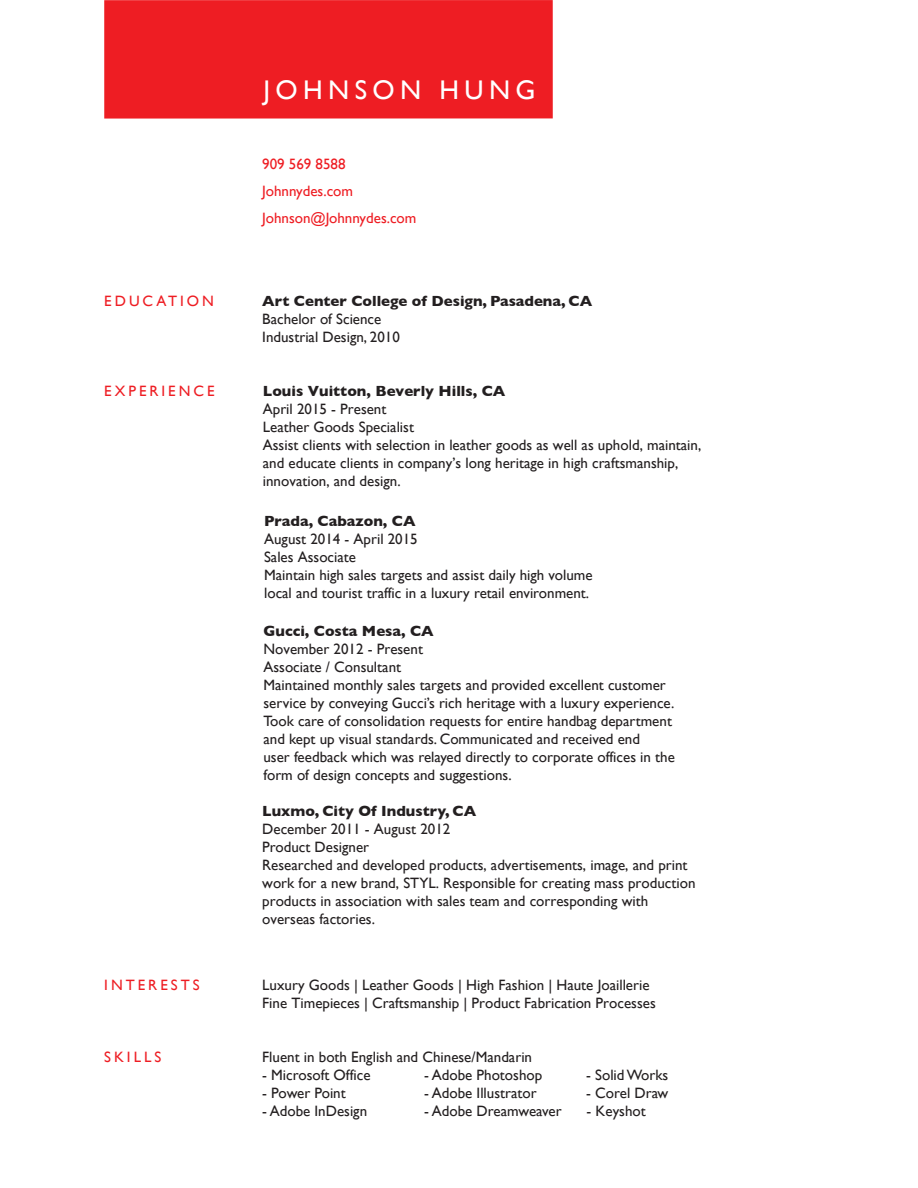
<style>
.page{position:relative;width:918px;height:1188px;background:#fff}
.page>*{position:absolute;margin:0;border:0;box-sizing:border-box;transform-origin:0 0}
.t1{font:27px "Gill Sans";letter-spacing:.2em;color:#fff}
.t2{font:15px/18px "Gill Sans";color:#231f20}
.t3{font:700 15px "Gill Sans";color:#231f20}
.t4{font:15px/27px "Gill Sans";color:#ee1d23}
.t5{font:15px "Gill Sans";letter-spacing:.2em;color:#ee1d23}
</style>
<div class="page">
<div style="left:104px;top:0;width:449px;height:119px;background:#ee1d23"></div>
<h1 class="t1" style="left:263px;top:74px;width:274px">JOHNSON HUNG</h1>
<p class="t4" style="left:262px;top:151px;width:156px">909 569 8588<br>Johnnydes.com<br>Johnson@Johnnydes.com</p>
<p class="t5" style="left:104px;top:292px;width:111px">EDUCATION</p>
<p class="t3" style="left:262px;top:289px;width:331px">Art Center College of Design, Pasadena, CA</p>
<p class="t2" style="left:262px;top:310px;width:139px">Bachelor of Science<br>Industrial Design, 2010</p>
<p class="t5" style="left:104px;top:382px;width:112px">EXPERIENCE</p>
<p class="t3" style="left:263px;top:379px;width:244px">Louis Vuitton, Beverly Hills, CA</p>
<p class="t2" style="left:263px;top:400px;width:440px">April 2015 - Present<br>Leather Goods Specialist<br>Assist clients with selection in leather goods as well as uphold, maintain, and educate clients in company’s long heritage in high craftsmanship, innovation, and design.</p>
<p class="t3" style="left:264px;top:509px;width:153px">Prada, Cabazon, CA</p>
<p class="t2" style="left:264px;top:530px;width:330px">August 2014 - April 2015<br>Sales Associate<br>Maintain high sales targets and assist daily high volume local and tourist traffic in a luxury retail environment.</p>
<p class="t3" style="left:263px;top:619px;width:172px">Gucci, Costa Mesa, CA</p>
<p class="t2" style="left:263px;top:640px;width:413px">November 2012 - Present<br>Associate / Consultant<br>Maintained monthly sales targets and provided excellent customer service by conveying Gucci’s rich heritage with a luxury experience.<br>Took care of consolidation requests for entire handbag department and kept up visual standards. Communicated and received end<br>user feedback which was relayed directly to corporate offices in the form of design concepts and suggestions.</p>
<p class="t3" style="left:262px;top:799px;width:216px">Luxmo, City Of Industry, CA</p>
<p class="t2" style="left:262px;top:820px;width:435px">December 2011 - August 2012<br>Product Designer<br>Researched and developed products, advertisements, image, and print work for a new brand, STYL. Responsible for creating mass production products in association with sales team and corresponding with overseas factories.</p>
<p class="t5" style="left:104px;top:976px;width:97px">INTERESTS</p>
<p class="t2" style="left:262px;top:976px;width:395px">Luxury Goods | Leather Goods | High Fashion | Haute Joaillerie<br>Fine Timepieces | Craftsmanship | Product Fabrication Processes</p>
<p class="t4" style="left:104px;top:1043px;width:58px">SKILLS</p>
<p class="t2" style="left:262px;top:1048px;width:271px">Fluent in both English and Chinese/Mandarin</p>
<p class="t2" style="left:262px;top:1066px;width:110px">- Microsoft Office</p>
<p class="t2" style="left:424px;top:1066px;width:120px">- Adobe Photoshop</p>
<p class="t2" style="left:586px;top:1066px;width:84px">- SolidWorks</p>
<p class="t2" style="left:262px;top:1084px;width:85px">- Power Point</p>
<p class="t2" style="left:424px;top:1084px;width:114px">- Adobe Illustrator</p>
<p class="t2" style="left:586px;top:1084px;width:84px">- Corel Draw</p>
<p class="t2" style="left:262px;top:1102px;width:106px">- Adobe InDesign</p>
<p class="t2" style="left:424px;top:1102px;width:139px">- Adobe Dreamweaver</p>
<p class="t2" style="left:587px;top:1102px;width:61px">- Keyshot</p>
</div>
